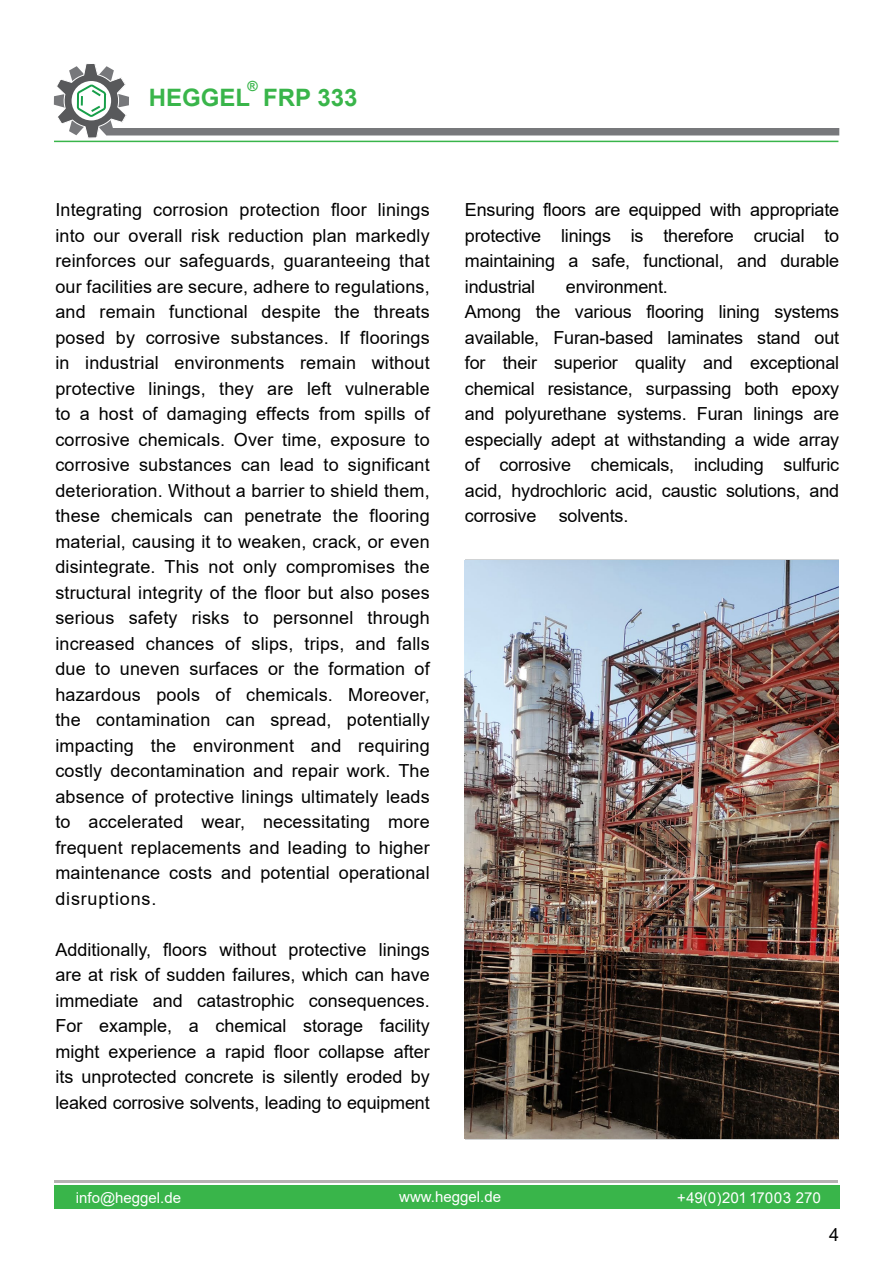
<style>
.page{position:relative;width:893px;height:1263px;background:#fff}
.page>*{position:absolute;margin:0;border:0;box-sizing:border-box;transform-origin:0 0}
.t1{font:700 24px "Arial";color:#39b54a}
.t2{font:18px/25.5px "Arial";letter-spacing:-.01em;color:#000;text-align:justify}
.t3{font:18px "ER Arial KOI 8";color:#000}
.t4{font:15px "Arial";color:#fff}
.t5{font:15px "ER Arial KOI 8";color:#fff}
.t6{font:700 13.95px "Arial";color:#39b54a}
</style>
<div class="page">
<div style="left:106px;top:128px;width:733px;height:7px;background:#77787b"></div>
<svg style="left:54px;top:64px;width:75px;height:74px"></svg>
<hr style="left:54px;top:141px;width:784px;height:1px;background:#39b54a">
<div style="left:55px;top:1185px;width:785px;height:24px;background:#39b54a"></div>
<hr style="left:55px;top:1180px;width:783px;height:3px;background:#767171">
<img style="left:465px;top:561px;width:373px;height:577px">
<p class="t6" style="left:247px;top:76px;width:12px">®</p>
<h1 class="t1" style="left:149px;top:80px;width:210px">HEGGEL FRP 333</h1>
<p class="t2" style="left:55px;top:197px;width:376px">Integrating corrosion protection floor linings into our overall risk reduction plan markedly reinforces our safeguards, guaranteeing that our facilities are secure, adhere to regulations, and remain functional despite the threats posed by corrosive substances. If floorings in industrial environments remain without protective linings, they are left vulnerable to a host of damaging effects from spills of corrosive chemicals. Over time, exposure to corrosive substances can lead to significant deterioration. Without a barrier to shield them, these chemicals can penetrate the flooring material, causing it to weaken, crack, or even disintegrate. This not only compromises the structural integrity of the floor but also poses serious safety risks to personnel through increased chances of slips, trips, and falls due to uneven surfaces or the formation of hazardous pools of chemicals. Moreover, the contamination can spread, potentially impacting the environment and requiring costly decontamination and repair work. The absence of protective linings ultimately leads to accelerated wear, necessitating more frequent replacements and leading to higher maintenance costs and potential operational disruptions.</p>
<p class="t2" style="left:55px;top:937px;width:376px">Additionally, floors without protective linings are at risk of sudden failures, which can have immediate and catastrophic consequences.<br>For example, a chemical storage facility might experience a rapid floor collapse after its unprotected concrete is silently eroded by leaked corrosive solvents, leading to equipment</p>
<p class="t2" style="left:465px;top:197px;width:376px">Ensuring floors are equipped with appropriate protective linings is therefore crucial to maintaining a safe, functional, and durable industrial</p>
<p class="t2" style="left:465px;top:273px;width:376px;text-align:left;text-indent:101px">environment.<br>Among the various flooring lining systems available, Furan-based laminates stand out for their superior quality and exceptional chemical resistance, surpassing both epoxy and polyurethane systems. Furan linings are especially adept at withstanding a wide array of corrosive chemicals, including sulfuric acid, hydrochloric acid, caustic solutions, and corrosive solvents.</p>
<p class="t4" style="left:76px;top:1187px;width:107px">info@heggel.de</p>
<p class="t4" style="left:399px;top:1187px;width:103px">www.heggel.de</p>
<p class="t5" style="left:677px;top:1189px;width:146px">+49)0(201 17003 270</p>
<p class="t3" style="left:828px;top:1225px;width:12px">4</p>
</div>
